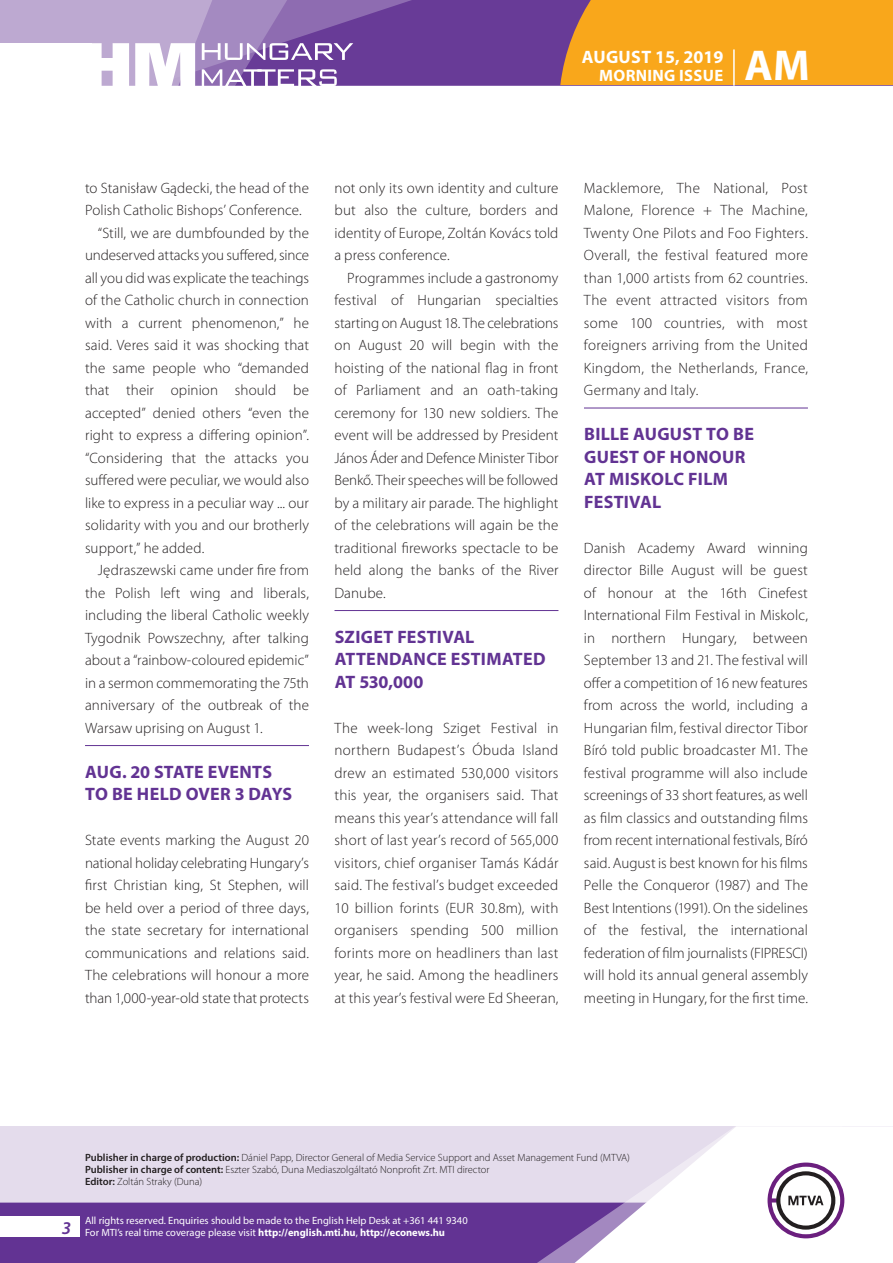
<style>
.page{position:relative;width:893px;height:1263px;background:#fff}
.page>*{position:absolute;margin:0;border:0;box-sizing:border-box;transform-origin:0 0}
.t1{font:700 43.35px "Myriad Pro";color:#fff}
.t2{font:700 18px/22.5px "Myriad Pro";letter-spacing:.005em;color:#623393}
.t3{font:700 18px "Myriad Pro";color:#fff}
.t4{font:700 16.5px "Myriad Pro";letter-spacing:.02em;color:#fff}
.t5{font:300 15px/22.5px "Myriad Pro";letter-spacing:.005em;color:#231f20;text-align:justify}
.t6{font:300 10.5px/12px "Myriad Pro";color:#231f20}
.t7{font:10.5px/12px "Myriad Pro";color:#fff}
.s1{font-weight:600}
.s2{font-weight:700}
</style>
<div class="page">
<div style="left:0;top:1126px;width:893px;height:137px;background:#e4dcec"></div>
<div style="left:0;top:1202px;width:506px;height:61px;background:#623393"></div>
<svg style="left:506px;top:1202px;width:69px;height:61px;background:#6b3e99"></svg>
<svg style="left:575px;top:1126px;width:318px;height:137px"></svg>
<div style="left:0;top:1216px;width:79px;height:20px;background:#fff"></div>
<div style="left:0;top:0;width:893px;height:85px;background:#683b97"></div>
<div style="left:560px;top:0;width:333px;height:85px;background:#f9a71b"></div>
<hr style="left:733px;top:49px;width:2px;height:37px;background:#fff">
<svg style="left:0;top:0;width:479px;height:86px"></svg>
<hr style="left:85px;top:745px;width:224px;height:1px;background:#623393">
<hr style="left:334px;top:610px;width:224px;height:1px;background:#623393">
<hr style="left:584px;top:408px;width:224px;height:1px;background:#623393">
<p class="t3" style="left:582px;top:45px;width:143px">August 15, 2019</p>
<p class="t4" style="left:599px;top:65px;width:125px">morning issue</p>
<h1 class="t1" style="left:745px;top:37px;width:67px">AM</h1>
<p class="t5" style="left:85px;top:176px;width:225px">to Stanisław Gądecki, the head of the</p>
<p class="t5" style="left:85px;top:199px;width:218px">Polish Catholic Bishops’ Conference.</p>
<p class="t5" style="left:98px;top:221px;width:213px">“Still, we are dumbfounded by the</p>
<p class="t5" style="left:85px;top:244px;width:225px">undeserved attacks you suffered, since</p>
<p class="t5" style="left:85px;top:266px;width:225px">all you did was explicate the teachings</p>
<p class="t5" style="left:85px;top:289px;width:225px">of the Catholic church in connection</p>
<p class="t5" style="left:85px;top:311px;width:225px">with a current phenomenon,” he</p>
<p class="t5" style="left:85px;top:334px;width:225px">said. Veres said it was shocking that</p>
<p class="t5" style="left:85px;top:356px;width:225px">the same people who “demanded</p>
<p class="t5" style="left:85px;top:379px;width:225px">that their opinion should be</p>
<p class="t5" style="left:85px;top:401px;width:225px">accepted” denied others “even the</p>
<p class="t5" style="left:85px;top:424px;width:225px">right to express a differing opinion”.</p>
<p class="t5" style="left:85px;top:446px;width:225px">“Considering that the attacks you</p>
<p class="t5" style="left:85px;top:469px;width:225px">suffered were peculiar, we would also</p>
<p class="t5" style="left:85px;top:491px;width:225px">like to express in a peculiar way ... our</p>
<p class="t5" style="left:85px;top:514px;width:225px">solidarity with you and our brotherly</p>
<p class="t5" style="left:85px;top:536px;width:121px">support,” he added.</p>
<p class="t5" style="left:98px;top:559px;width:213px">Jędraszewski came under fire from</p>
<p class="t5" style="left:85px;top:581px;width:225px">the Polish left wing and liberals,</p>
<p class="t5" style="left:85px;top:604px;width:225px">including the liberal Catholic weekly</p>
<p class="t5" style="left:85px;top:626px;width:225px">Tygodnik Powszechny, after talking</p>
<p class="t5" style="left:85px;top:649px;width:225px">about a “rainbow-coloured epidemic”</p>
<p class="t5" style="left:85px;top:671px;width:225px">in a sermon commemorating the 75th</p>
<p class="t5" style="left:85px;top:694px;width:225px">anniversary of the outbreak of the</p>
<p class="t5" style="left:85px;top:716px;width:179px">Warsaw uprising on August 1.</p>
<p class="t2" style="left:85px;top:760px;width:207px">AUG . 20 STATE EVENTS<br>TO BE HELD OVER 3 DAYS</p>
<p class="t5" style="left:85px;top:829px;width:225px">State events marking the August 20 national holiday celebrating Hungary’s first Christian king, St Stephen, will be held over a period of three days, the state secretary for international communications and relations said.<br>The celebrations will honour a more than 1,000-year-old state that protects</p>
<p class="t5" style="left:334px;top:176px;width:225px">not only its own identity and culture but also the culture, borders and identity of Europe, Zoltán Kovács told a press conference.</p>
<p class="t5" style="left:334px;top:266px;width:225px;text-indent:13px">Programmes include a gastronomy festival of Hungarian specialties starting on August 18. The celebrations on August 20 will begin with the hoisting of the national flag in front of Parliament and an oath-taking ceremony for 130 new soldiers. The event will be addressed by President János Áder and Defence Minister Tibor Benkő. Their speeches will be followed by a military air parade. The highlight of the celebrations will again be the traditional fireworks spectacle to be held along the banks of the River Danube.</p>
<p class="t2" style="left:335px;top:625px;width:31px">SZIGET</p>
<p class="t2" style="left:397px;top:625px;width:19px">FESTI</p>
<p class="t2" style="left:442px;top:625px;width:34px">VAL</p>
<p class="t2" style="left:335px;top:647px;width:23px">ATTEN</p>
<p class="t2" style="left:389px;top:647px;width:73px">DANCE ESTIM</p>
<p class="t2" style="left:502px;top:647px;width:45px">ATE D</p>
<p class="t2" style="left:335px;top:670px;width:90px">AT 530,000</p>
<p class="t5" style="left:334px;top:716px;width:225px">The week-long Sziget Festival in northern Budapest’s Óbuda Island drew an estimated 530,000 visitors this year, the organisers said. That means this year’s attendance will fall short of last year’s record of 565,000 visitors, chief organiser Tamás Kádár said. The festival’s budget exceeded 10 billion forints (EUR 30.8m), with organisers spending 500 million forints more on headliners than last year, he said. Among the headliners at this year’s festival were Ed Sheeran,</p>
<p class="t5" style="left:584px;top:176px;width:225px">Macklemore, The National, Post Malone, Florence + The Machine, Twenty One Pilots and Foo Fighters.<br>Overall, the festival featured more than 1,000 artists from 62 countries.<br>The event attracted visitors from some 100 countries, with most foreigners arriving from the United Kingdom, the Netherlands, France, Germany and Italy.</p>
<p class="t2" style="left:584px;top:422px;width:73px">BILLE AUGUST</p>
<p class="t2" style="left:706px;top:422px;width:47px">TO BE</p>
<p class="t2" style="left:584px;top:445px;width:12px">GUEST</p>
<p class="t2" style="left:584px;top:445px;width:144px;text-indent:59px">OF HONOUR<br>AT MISKOLC FILM<br>FESTI</p>
<p class="t2" style="left:629px;top:490px;width:34px">VAL</p>
<p class="t5" style="left:584px;top:536px;width:225px">Danish Academy Award winning director Bille August will be guest of honour at the 16th Cinefest International Film Festival in Miskolc, in northern Hungary, between September 13 and 21. The festival will offer a competition of 16 new features from across the world, including a Hungarian film, festival director Tibor Bíró told public broadcaster M1. The festival programme will also include screenings of 33 short features, as well as film classics and outstanding films from recent international festivals, Bíró said. August is best known for his films Pelle the Conqueror (1987) and The Best Intentions (1991). On the sidelines of the festival, the international federation of film journalists (FIPRESCI) will hold its annual general assembly meeting in Hungary, for the first time.</p>
<p class="t6" style="left:85px;top:1151px;width:546px"><span class="s1">Publisher in charge of production:</span> Dániel Papp, Director General of Media Service Support and Asset Management Fund (MTVA)<br><span class="s1">Publisher in charge of content:</span> Eszter Szabó, Duna Mediaszolgáltató Nonprofit Zrt. MTI director<br><span class="s1">Editor:</span> Zoltán Straky (Duna)</p>
<p class="t7" style="left:62px;top:1214px;width:407px;text-indent:23px">All rights reserved. Enquiries should be made to the English Help Desk at +361 441 9340<br><sup>3</sup> For MTI’s real time coverage please visit <span class="s2">http://english.mti.hu</span>, <span class="s2">http://econews.hu</span></p>
</div>
